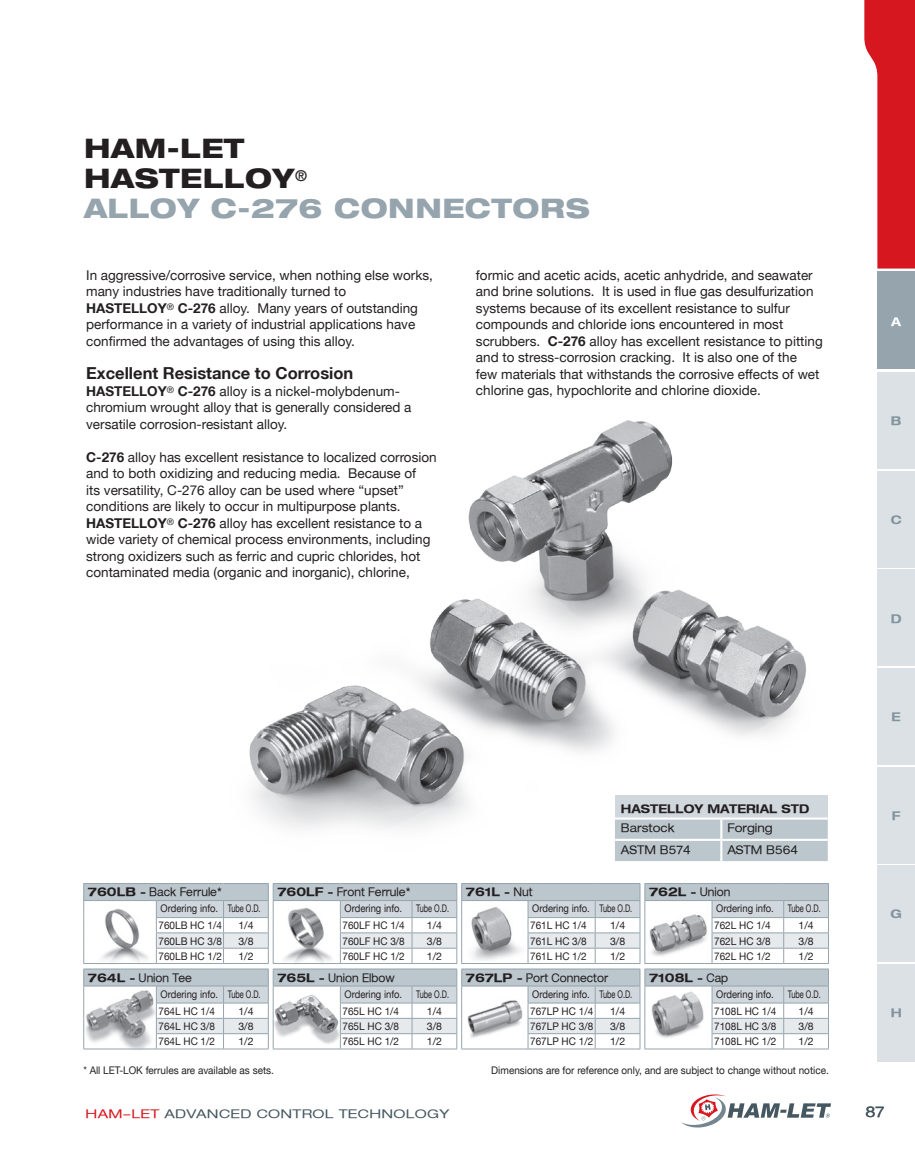
<style>
.page{position:relative;width:915px;height:1170px;background:#fff}
.page>*{position:absolute;margin:0;border:0;box-sizing:border-box;transform-origin:0 0}
.t1{font:800 expanded 27px/30px "Helvetica Neue";letter-spacing:.02em;color:#95a4ad}
.t2{font:700 16.5px "Helvetica Neue LT";color:#231f20}
.t3{font:expanded 15px "Helvetica Neue LT";color:#455760}
.t4{font:13.5px/16.5px "Helvetica Neue LT";color:#231f20}
.t5{font:expanded 12px "Helvetica Neue LT";color:#231f20;scale:.85 1}
.t6{font:expanded 12px "Helvetica Neue LT";letter-spacing:.02em;color:#455760;scale:1.15 1}
.t7{font:expanded 12px "Helvetica Neue LT";color:#231f20;scale:.95 1}
.t8{font:700 expanded 12px "Helvetica Neue LT";color:#231f20}
.t9{font:700 expanded 12px "Helvetica Neue LT";color:#231f20;scale:.95 1}
.t10{font:700 expanded 12px "Helvetica Neue LT";color:#83949d}
.t11{font:700 expanded 12px "Helvetica Neue LT";color:#fff}
.t12{font:10.5px "Helvetica Neue LT";color:#231f20;scale:.95 1}
.t13{font:10.5px "Helvetica Neue LT";color:#231f20;scale:.9 1}
.t14{font:10.5px "Helvetica Neue LT";color:#231f20}
.t15{font:10.5px "Helvetica Neue LT";color:#231f20;scale:.7 1}
.s1{color:#231f20}
.s2{font-weight:700}
.s3{font-weight:400}
.s4{color:#d7171f}
</style>
<div class="page">
<svg style="left:681px;top:1094px;width:149px;height:33px"></svg>
<svg style="left:864px;top:0;width:50px;height:268px"></svg>
<div style="left:877px;top:963px;width:37px;height:98px;background:#dbe1e5"></div>
<div style="left:877px;top:865px;width:37px;height:96px;background:#dbe1e5"></div>
<div style="left:877px;top:766px;width:37px;height:97px;background:#dbe1e5"></div>
<div style="left:877px;top:668px;width:37px;height:96px;background:#dbe1e5"></div>
<div style="left:877px;top:569px;width:37px;height:97px;background:#dbe1e5"></div>
<div style="left:877px;top:471px;width:37px;height:96px;background:#dbe1e5"></div>
<div style="left:877px;top:372px;width:37px;height:97px;background:#dbe1e5"></div>
<div style="left:877px;top:271px;width:37px;height:98px;background:#95a4ad"></div>
<img style="left:249px;top:420px;width:579px;height:432px">
<img style="left:83px;top:1049px;width:76px;height:1px">
<hr style="left:83px;top:1048px;width:73px;height:1px;background:#95a4ad">
<hr style="left:156px;top:1048px;width:67px;height:1px;background:#95a4ad">
<hr style="left:223px;top:1048px;width:45px;height:1px;background:#95a4ad">
<hr style="left:273px;top:1048px;width:67px;height:1px;background:#95a4ad">
<hr style="left:340px;top:1048px;width:72px;height:1px;background:#95a4ad">
<hr style="left:412px;top:1048px;width:45px;height:1px;background:#95a4ad">
<hr style="left:461px;top:1048px;width:67px;height:1px;background:#95a4ad">
<hr style="left:528px;top:1048px;width:67px;height:1px;background:#95a4ad">
<hr style="left:595px;top:1048px;width:45px;height:1px;background:#95a4ad">
<hr style="left:644px;top:1048px;width:67px;height:1px;background:#95a4ad">
<svg style="left:83px;top:883px;width:745px;height:165px"></svg>
<hr style="left:711px;top:1048px;width:72px;height:1px;background:#95a4ad">
<hr style="left:783px;top:1048px;width:45px;height:1px;background:#95a4ad">
<div style="left:614px;top:794px;width:213px;height:24px;background:#d0d7dd"></div>
<hr style="left:614px;top:817px;width:107px;height:2px;background:#fff">
<hr style="left:721px;top:817px;width:106px;height:2px;background:#fff">
<svg style="left:614px;top:818px;width:213px;height:43px;background:#c0cad1"></svg>
<hr style="left:720px;top:840px;width:2px;height:21px;background:#fff">
<hr style="left:721px;top:838px;width:106px;height:2px;background:#fff">
<h1 class="t1" style="left:84px;top:133px;width:507px"><span class="s1">HAM-LET<br>HASTELLOY</span><sup>®<br></sup>ALLOY C-276 CONNECTORS</h1>
<p class="t4" style="left:86px;top:267px;width:348px">In aggressive/corrosive service, when nothing else works, many industries have traditionally turned to <span class="s2">HASTELLOY</span><sup>®</sup> <span class="s2">C-276</span> alloy. Many years of outstanding performance in a variety of industrial applications have confirmed the advantages of using this alloy.</p>
<p class="t2" style="left:86px;top:363px;width:269px">Excellent Resistance to Corrosion</p>
<p class="t4" style="left:86px;top:382px;width:327px"><span class="s2">HASTELLOY</span><sup>®</sup> <span class="s2">C-276</span> alloy is a nickel-molybdenum&shy;chromium wrought alloy that is generally considered a versatile corrosion-resistant alloy.</p>
<p class="t4" style="left:86px;top:448px;width:352px"><span class="s2">C-276</span> alloy has excellent resistance to localized corrosion and to both oxidizing and reducing media. Because of<br>its versatility, C-276 alloy can be used where “upset” conditions are likely to occur in multipurpose plants.<br><span class="s2">HASTELLOY</span><sup>®</sup> <span class="s2">C-276</span> alloy has excellent resistance to a wide variety of chemical process environments, including strong oxidizers such as ferric and cupric chlorides, hot contaminated media (organic and inorganic), chlorine,</p>
<p class="t4" style="left:475px;top:267px;width:348px">formic and acetic acids, acetic anhydride, and seawater and brine solutions. It is used in flue gas desulfurization systems because of its excellent resistance to sulfur compounds and chloride ions encountered in most scrubbers. <span class="s2">C-276</span> alloy has excellent resistance to pitting and to stress-corrosion cracking. It is also one of the<br>few materials that withstands the corrosive effects of wet chlorine gas, hypochlorite and chlorine dioxide.</p>
<p class="t9" style="left:620px;top:800px;width:200px">HASTELLOY MATERIAL STD</p>
<p class="t7" style="left:620px;top:820px;width:58px">Barstock</p>
<p class="t7" style="left:727px;top:820px;width:49px">Forging</p>
<p class="t7" style="left:620px;top:841px;width:75px">ASTM B574</p>
<p class="t7" style="left:727px;top:841px;width:76px">ASTM B564</p>
<p class="t5" style="left:88px;top:884px;width:159px"><span class="s2">760LB -</span> Back Ferrule*</p>
<p class="t5" style="left:277px;top:884px;width:158px"><span class="s2">760LF -</span> Front Ferrule*</p>
<p class="t8" style="left:466px;top:884px;width:68px">761L - <span class="s3">Nut</span></p>
<p class="t8" style="left:649px;top:884px;width:83px">762L - <span class="s3">Union</span></p>
<p class="t13" style="left:160px;top:902px;width:113px">Ordering info. Tube O.D.</p>
<p class="t13" style="left:344px;top:902px;width:65px">Ordering info.</p>
<p class="t15" style="left:416px;top:902px;width:48px">Tube O.D.</p>
<p class="t13" style="left:532px;top:902px;width:113px">Ordering info. Tube O.D.</p>
<p class="t13" style="left:716px;top:902px;width:65px">Ordering info.</p>
<p class="t15" style="left:787px;top:902px;width:48px">Tube O.D.</p>
<p class="t12" style="left:158px;top:919px;width:68px">760LB HC 1/4</p>
<p class="t14" style="left:238px;top:919px;width:17px">1/4</p>
<p class="t12" style="left:342px;top:919px;width:67px">760LF HC 1/4</p>
<p class="t14" style="left:426px;top:919px;width:17px">1/4</p>
<p class="t12" style="left:530px;top:919px;width:61px">761L HC 1/4</p>
<p class="t14" style="left:609px;top:919px;width:17px">1/4</p>
<p class="t12" style="left:714px;top:919px;width:61px">762L HC 1/4</p>
<p class="t14" style="left:798px;top:919px;width:17px">1/4</p>
<p class="t12" style="left:158px;top:934px;width:68px">760LB HC 3/8</p>
<p class="t14" style="left:238px;top:934px;width:17px">3/8</p>
<p class="t12" style="left:342px;top:934px;width:67px">760LF HC 3/8</p>
<p class="t14" style="left:426px;top:934px;width:17px">3/8</p>
<p class="t12" style="left:530px;top:934px;width:61px">761L HC 3/8</p>
<p class="t14" style="left:609px;top:934px;width:17px">3/8</p>
<p class="t12" style="left:714px;top:934px;width:61px">762L HC 3/8</p>
<p class="t14" style="left:798px;top:934px;width:17px">3/8</p>
<p class="t12" style="left:158px;top:949px;width:68px">760LB HC 1/2</p>
<p class="t14" style="left:238px;top:949px;width:17px">1/2</p>
<p class="t12" style="left:342px;top:949px;width:67px">760LF HC 1/2</p>
<p class="t14" style="left:426px;top:949px;width:17px">1/2</p>
<p class="t12" style="left:530px;top:949px;width:61px">761L HC 1/2</p>
<p class="t14" style="left:609px;top:949px;width:17px">1/2</p>
<p class="t12" style="left:714px;top:949px;width:61px">762L HC 1/2</p>
<p class="t14" style="left:798px;top:949px;width:17px">1/2</p>
<p class="t5" style="left:88px;top:970px;width:124px"><span class="s2">764L -</span> Union Tee</p>
<p class="t5" style="left:277px;top:970px;width:139px"><span class="s2">765L -</span> Union Elbow</p>
<p class="t5" style="left:466px;top:970px;width:169px"><span class="s2">767LP -</span> Port Connector</p>
<p class="t8" style="left:649px;top:969px;width:81px">7108L - <span class="s3">Cap</span></p>
<p class="t13" style="left:160px;top:987px;width:113px">Ordering info. Tube O.D.</p>
<p class="t13" style="left:344px;top:987px;width:65px">Ordering info.</p>
<p class="t15" style="left:416px;top:987px;width:48px">Tube O.D.</p>
<p class="t13" style="left:532px;top:987px;width:113px">Ordering info. Tube O.D.</p>
<p class="t13" style="left:716px;top:987px;width:65px">Ordering info.</p>
<p class="t15" style="left:787px;top:987px;width:48px">Tube O.D.</p>
<p class="t12" style="left:158px;top:1004px;width:61px">764L HC 1/4</p>
<p class="t14" style="left:238px;top:1004px;width:17px">1/4</p>
<p class="t12" style="left:342px;top:1004px;width:61px">765L HC 1/4</p>
<p class="t14" style="left:426px;top:1004px;width:17px">1/4</p>
<p class="t12" style="left:530px;top:1004px;width:68px">767LP HC 1/4</p>
<p class="t14" style="left:609px;top:1004px;width:17px">1/4</p>
<p class="t12" style="left:714px;top:1004px;width:67px">7108L HC 1/4</p>
<p class="t14" style="left:798px;top:1004px;width:17px">1/4</p>
<p class="t12" style="left:158px;top:1020px;width:61px">764L HC 3/8</p>
<p class="t14" style="left:238px;top:1020px;width:17px">3/8</p>
<p class="t12" style="left:342px;top:1020px;width:61px">765L HC 3/8</p>
<p class="t14" style="left:426px;top:1020px;width:17px">3/8</p>
<p class="t12" style="left:530px;top:1020px;width:68px">767LP HC 3/8</p>
<p class="t14" style="left:609px;top:1020px;width:17px">3/8</p>
<p class="t12" style="left:714px;top:1020px;width:67px">7108L HC 3/8</p>
<p class="t14" style="left:798px;top:1020px;width:17px">3/8</p>
<p class="t12" style="left:158px;top:1035px;width:61px">764L HC 1/2</p>
<p class="t14" style="left:238px;top:1035px;width:17px">1/2</p>
<p class="t12" style="left:342px;top:1035px;width:61px">765L HC 1/2</p>
<p class="t14" style="left:426px;top:1035px;width:17px">1/2</p>
<p class="t12" style="left:530px;top:1035px;width:68px">767LP HC 1/2</p>
<p class="t14" style="left:609px;top:1035px;width:17px">1/2</p>
<p class="t12" style="left:714px;top:1035px;width:67px">7108L HC 1/2</p>
<p class="t14" style="left:798px;top:1035px;width:17px">1/2</p>
<p class="t12" style="left:83px;top:1063px;width:202px">* All LET-LOK ferrules are available as sets.</p>
<p class="t12" style="left:491px;top:1063px;width:356px">Dimensions are for reference only, and are subject to change without notice.</p>
<p class="t11" style="left:890px;top:314px;width:12px">A</p>
<p class="t10" style="left:890px;top:413px;width:12px">B</p>
<p class="t10" style="left:890px;top:512px;width:12px">C</p>
<p class="t10" style="left:890px;top:610px;width:12px">D</p>
<p class="t10" style="left:891px;top:709px;width:11px">E</p>
<p class="t10" style="left:891px;top:807px;width:10px">F</p>
<p class="t10" style="left:890px;top:906px;width:13px">G</p>
<p class="t10" style="left:890px;top:1005px;width:13px">H</p>
<p class="t6" style="left:86px;top:1106px;width:318px"><span class="s4">HAM-LET</span> ADVANCED CONTROL TECHNOLOGY</p>
<p class="t3" style="left:865px;top:1102px;width:20px">87</p>
</div>
